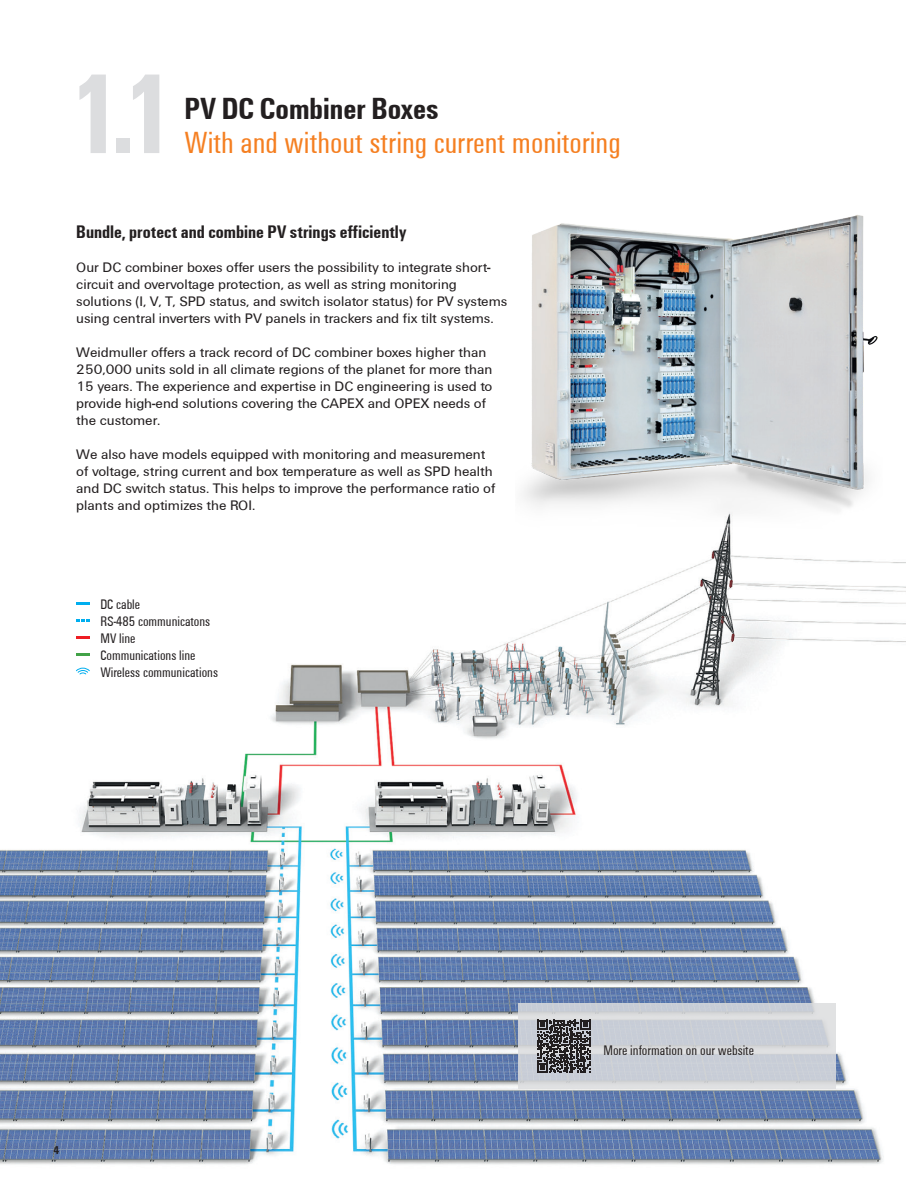
<style>
.page{position:relative;width:918px;height:1188px;background:#fff}
.page>*{position:absolute;margin:0;border:0;box-sizing:border-box;transform-origin:0 0}
.t1{font:700 117.75px "Weidmueller Condensed";color:#dcdddf}
.t2{font:31.5px "Weidmueller Condensed";color:#f57f21}
.t3{font:700 31.5px "Weidmueller Condensed";color:#231f20}
.t4{font:700 18.75px "Weidmueller Condensed";color:#231f20}
.t5{font:14.25px/17px "Weidmueller";color:#231f20}
.t6{font:14.25px/17px "Weidmueller Condensed";color:#231f20}
.t7{font:700 11.7px "Weidmueller Condensed";color:#231f20}
</style>
<div class="page">
<img style="left:0;top:539px;width:905px;height:626px">
<svg style="left:518px;top:1003px;width:317px;height:86px;background:#ced2d8"></svg>
<svg style="left:537px;top:1020px;width:53px;height:53px;background:#59575b"></svg>
<svg style="left:76px;top:603px;width:13px;height:2px"></svg>
<svg style="left:76px;top:619px;width:13px;height:3px"></svg>
<svg style="left:76px;top:636px;width:13px;height:3px"></svg>
<svg style="left:76px;top:653px;width:13px;height:3px"></svg>
<svg style="left:75px;top:667px;width:15px;height:8px"></svg>
<img style="left:523px;top:215px;width:355px;height:324px">
<h1 class="t1" style="left:67px;top:44px;width:110px">1.1</h1>
<h2 class="t3" style="left:185px;top:90px;width:256px">PV DC Combiner Boxes</h2>
<h2 class="t2" style="left:185px;top:124px;width:438px">With and without string current monitoring</h2>
<h3 class="t4" style="left:76px;top:221px;width:332px">Bundle, protect and combine PV strings efficiently</h3>
<p class="t5" style="left:76px;top:259px;width:432px">Our DC combiner boxes offer users the possibility to integrate short&shy;circuit and overvoltage protection, as well as string monitoring solutions (I, V, T, SPD status, and switch isolator status) for PV systems using central inverters with PV panels in trackers and fix tilt systems.</p>
<p class="t5" style="left:76px;top:344px;width:418px">Weidmuller offers a track record of DC combiner boxes higher than 250,000 units sold in all climate regions of the planet for more than 15 years. The experience and expertise in DC engineering is used to provide high-end solutions covering the CAPEX and OPEX needs of the customer.</p>
<p class="t5" style="left:76px;top:446px;width:421px">We also have models equipped with monitoring and measurement of voltage, string current and box temperature as well as SPD health and DC switch status. This helps to improve the performance ratio of plants and optimizes the ROI.</p>
<p class="t6" style="left:100px;top:596px;width:119px">DC cable<br>RS-485 communicatons<br>MV line<br>Communications line<br>Wireless communications</p>
<p class="t7" style="left:54px;top:1143px;width:7px">4</p>
<p class="t6" style="left:603px;top:1041px;width:152px">More information on our website</p>
</div>
